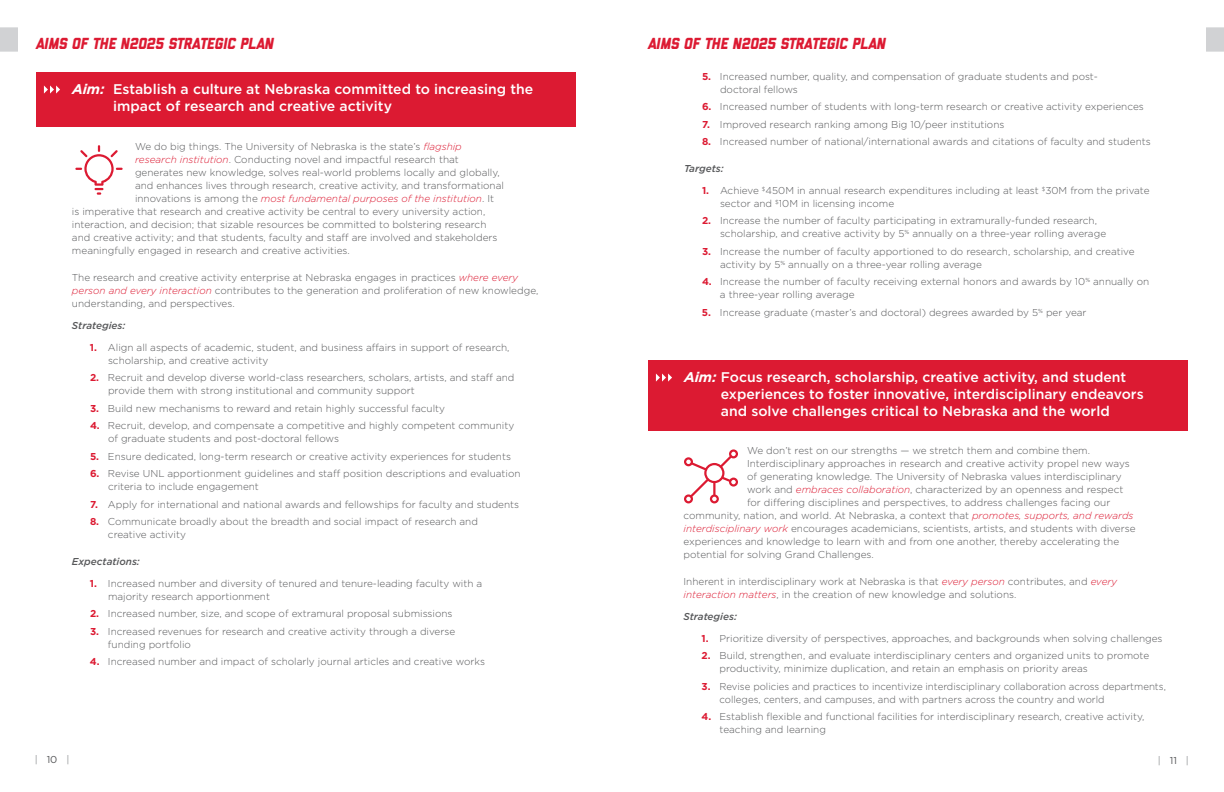
<style>
.page{position:relative;width:1224px;height:792px;background:#fff}
.page>*{position:absolute;margin:0;border:0;box-sizing:border-box;transform-origin:0 0}
.t1{font:italic 800 16px "Liberator";letter-spacing:-.005em;color:#dc1a32}
.list_level_2{font:500 14px/17px "Gotham";color:#fff}
.list_level_2-2{font:300 10px/13px "Gotham";color:#57585a}
.list_level_2-3{font:italic 300 10px "Gotham";color:#dc1a32}
.list_level_2-4{font:italic 500 10px "Gotham";color:#57585a}
.t2{font:10px "Gotham";color:#939598}
.s1{font-weight:700;font-style:italic}
.s2{font-style:italic;color:#dc1a32}
.s3{font-style:normal;color:#57585a}
.s4{font-weight:700;color:#dc1a32}
.s5{color:#57585a}
</style>
<div class="page">
<svg style="left:1206px;top:27px;width:18px;height:25px"></svg>
<svg style="left:0;top:27px;width:18px;height:25px"></svg>
<div style="left:648px;top:360px;width:540px;height:71px;background:#dc1a32"></div>
<svg style="left:656px;top:374px;width:16px;height:8px"></svg>
<svg style="left:684px;top:449px;width:54px;height:54px"></svg>
<svg style="left:75px;top:145px;width:48px;height:50px"></svg>
<div style="left:36px;top:72px;width:540px;height:55px;background:#dc1a32"></div>
<svg style="left:44px;top:85px;width:16px;height:9px"></svg>
<p class="t1" style="left:36px;top:35px;width:240px">AIMS OF THE N2025 STRATEGIC PLAN</p>
<p class="t1" style="left:648px;top:35px;width:240px">AIMS OF THE N2025 STRATEGIC PLAN</p>
<p class="list_level_2" style="left:113px;top:80px;width:422px;text-indent:-41px"><span class="s1">Aim:</span> Establish a culture at Nebraska committed to increasing the impact of research and creative activity</p>
<p class="list_level_2-2" style="left:135px;top:140px;width:328px">We do big things. The University of Nebraska is the state’s <span class="s2">flagship</span></p>
<p class="list_level_2-2" style="left:135px;top:153px;width:325px"><span class="s2">research institution</span>. Conducting novel and impactful research that</p>
<p class="list_level_2-2" style="left:135px;top:166px;width:366px">generates new knowledge, solves real-world problems locally and globally,</p>
<p class="list_level_2-2" style="left:135px;top:179px;width:370px">and enhances lives through research, creative activity, and transformational</p>
<p class="list_level_2-3" style="left:135px;top:193px;width:361px"><span class="s3">innovations is among the</span> most fundamental purposes of the institution<span class="s3">. It</span></p>
<p class="list_level_2-2" style="left:72px;top:205px;width:415px">is imperative that research and creative activity be central to every university action,</p>
<p class="list_level_2-2" style="left:72px;top:218px;width:416px">interaction, and decision; that sizable resources be committed to bolstering research</p>
<p class="list_level_2-2" style="left:72px;top:231px;width:427px">and creative activity; and that students, faculty and staff are involved and stakeholders</p>
<p class="list_level_2-2" style="left:72px;top:244px;width:279px">meaningfully engaged in research and creative activities.</p>
<p class="list_level_2-2" style="left:72px;top:271px;width:468px">The research and creative activity enterprise at Nebraska engages in practices <span class="s2">where every person and every interaction</span> contributes to the generation and proliferation of new knowledge, understanding, and perspectives.</p>
<p class="list_level_2-4" style="left:72px;top:319px;width:55px">Strategies:</p>
<p class="list_level_2-2" style="left:108px;top:341px;width:403px;text-indent:-18px"><span class="s4">1.</span> Align all aspects of academic, student, and business affairs in support of research, scholarship, and creative activity</p>
<p class="list_level_2-2" style="left:108px;top:371px;width:408px;text-indent:-18px"><span class="s4">2.</span> Recruit and develop diverse world-class researchers, scholars, artists, and staff and provide them with strong institutional and community support</p>
<p class="list_level_2-2" style="left:90px;top:402px;width:357px"><span class="s4">3.</span> Build new mechanisms to reward and retain highly successful faculty</p>
<p class="list_level_2-2" style="left:108px;top:419px;width:408px;text-indent:-18px"><span class="s4">4.</span> Recruit, develop, and compensate a competitive and highly competent community of graduate students and post-doctoral fellows</p>
<p class="list_level_2-2" style="left:90px;top:450px;width:423px"><span class="s4">5.</span> Ensure dedicated, long-term research or creative activity experiences for students</p>
<p class="list_level_2-2" style="left:108px;top:467px;width:414px;text-indent:-18px"><span class="s4">6.</span> Revise UNL apportionment guidelines and staff position descriptions and evaluation criteria to include engagement</p>
<p class="list_level_2-2" style="left:90px;top:498px;width:431px"><span class="s4">7.</span> Apply for international and national awards and fellowships for faculty and students</p>
<p class="list_level_2-2" style="left:108px;top:515px;width:372px;text-indent:-18px"><span class="s4">8.</span> Communicate broadly about the breadth and social impact of research and creative activity</p>
<p class="list_level_2-4" style="left:72px;top:555px;width:69px">Expectations:</p>
<p class="list_level_2-2" style="left:108px;top:577px;width:376px;text-indent:-18px"><span class="s4">1.</span> Increased number and diversity of tenured and tenure-leading faculty with a majority research apportionment</p>
<p class="list_level_2-2" style="left:90px;top:607px;width:364px"><span class="s4">2.</span> Increased number, size, and scope of extramural proposal submissions</p>
<p class="list_level_2-2" style="left:108px;top:625px;width:349px;text-indent:-18px"><span class="s4">3.</span> Increased revenues for research and creative activity through a diverse funding portfolio</p>
<p class="list_level_2-2" style="left:90px;top:655px;width:397px"><span class="s4">4.</span> Increased number and impact of scholarly journal articles and creative works</p>
<p class="list_level_2-2" style="left:720px;top:70px;width:380px;text-indent:-18px"><span class="s4">5.</span> Increased number, quality, and compensation of graduate students and post&shy;doctoral fellows</p>
<p class="list_level_2-2" style="left:702px;top:100px;width:443px"><span class="s4">6.</span> Increased number of students with long-term research or creative activity experiences</p>
<p class="list_level_2-2" style="left:702px;top:118px;width:304px"><span class="s4">7.</span> Improved research ranking among Big 10/peer institutions</p>
<p class="list_level_2-2" style="left:702px;top:135px;width:450px"><span class="s4">8.</span> Increased number of national/international awards and citations of faculty and students</p>
<p class="list_level_2-4" style="left:684px;top:162px;width:41px">Targets:</p>
<p class="list_level_2-2" style="left:720px;top:184px;width:431px;text-indent:-18px"><span class="s4">1.</span> Achieve <sup>$</sup>450M in annual research expenditures including at least <sup>$</sup>30M from the private sector and <sup>$</sup>10M in licensing income</p>
<p class="list_level_2-2" style="left:720px;top:214px;width:388px;text-indent:-18px"><span class="s4">2.</span> Increase the number of faculty participating in extramurally-funded research, scholarship, and creative activity by 5<sup>%</sup> annually on a three-year rolling average</p>
<p class="list_level_2-2" style="left:720px;top:245px;width:416px;text-indent:-18px"><span class="s4">3.</span> Increase the number of faculty apportioned to do research, scholarship, and creative activity by 5<sup>%</sup> annually on a three-year rolling average</p>
<p class="list_level_2-2" style="left:720px;top:275px;width:431px;text-indent:-18px"><span class="s4">4.</span> Increase the number of faculty receiving external honors and awards by 10<sup>%</sup> annually on a three-year rolling average</p>
<p class="list_level_2-2" style="left:702px;top:306px;width:386px"><span class="s4">5.</span> Increase graduate (master’s and doctoral) degrees awarded by 5<sup>%</sup> per year</p>
<p class="list_level_2" style="left:721px;top:368px;width:424px;text-indent:-37px"><span class="s1">Aim:</span> Focus research, scholarship, creative activity, and student experiences to foster innovative, interdisciplinary endeavors and solve challenges critical to Nebraska and the world</p>
<p class="list_level_2-2" style="left:747px;top:444px;width:345px">We don’t rest on our strengths — we stretch them and combine them.</p>
<p class="list_level_2-2" style="left:747px;top:457px;width:384px">Interdisciplinary approaches in research and creative activity propel new ways</p>
<p class="list_level_2-2" style="left:747px;top:470px;width:376px">of generating knowledge. The University of Nebraska values interdisciplinary</p>
<p class="list_level_2-2" style="left:747px;top:483px;width:378px">work and <span class="s2">embraces collaboration</span>, characterized by an openness and respect</p>
<p class="list_level_2-2" style="left:747px;top:496px;width:365px">for differing disciplines and perspectives, to address challenges facing our</p>
<p class="list_level_2-2" style="left:684px;top:509px;width:451px">community, nation, and world. At Nebraska, a context that <span class="s2">promotes, supports, and rewards</span></p>
<p class="list_level_2-2" style="left:684px;top:522px;width:454px"><span class="s2">interdisciplinary work</span> encourages academicians, scientists, artists, and students with diverse</p>
<p class="list_level_2-2" style="left:684px;top:535px;width:437px">experiences and knowledge to learn with and from one another, thereby accelerating the</p>
<p class="list_level_2-2" style="left:684px;top:548px;width:192px">potential for solving Grand Challenges.</p>
<p class="list_level_2-2" style="left:684px;top:575px;width:435px">Inherent in interdisciplinary work at Nebraska is that <span class="s2">every person</span> contributes, and <span class="s2">every interaction matters</span>, in the creation of new knowledge and solutions.</p>
<p class="list_level_2-4" style="left:684px;top:610px;width:55px">Strategies:</p>
<p class="list_level_2-2" style="left:702px;top:632px;width:463px"><span class="s4">1.</span> Prioritize diversity of perspectives, approaches, and backgrounds when solving challenges</p>
<p class="list_level_2-2" style="left:720px;top:649px;width:431px;text-indent:-18px"><span class="s4">2.</span> Build, strengthen, and evaluate interdisciplinary centers and organized units to promote productivity, minimize duplication, and retain an emphasis on priority areas</p>
<p class="list_level_2-2" style="left:720px;top:680px;width:448px;text-indent:-18px"><span class="s4">3.</span> Revise policies and practices to incentivize interdisciplinary collaboration across departments, colleges, centers, and campuses, and with partners across the country and world</p>
<p class="list_level_2-2" style="left:720px;top:710px;width:426px;text-indent:-18px"><span class="s4">4.</span> Establish flexible and functional facilities for interdisciplinary research, creative activity, teaching and learning</p>
<p class="t2" style="left:35px;top:753px;width:36px">| <span class="s5">10</span> |</p>
<p class="t2" style="left:1158px;top:754px;width:33px">| <span class="s5">11</span> |</p>
</div>
